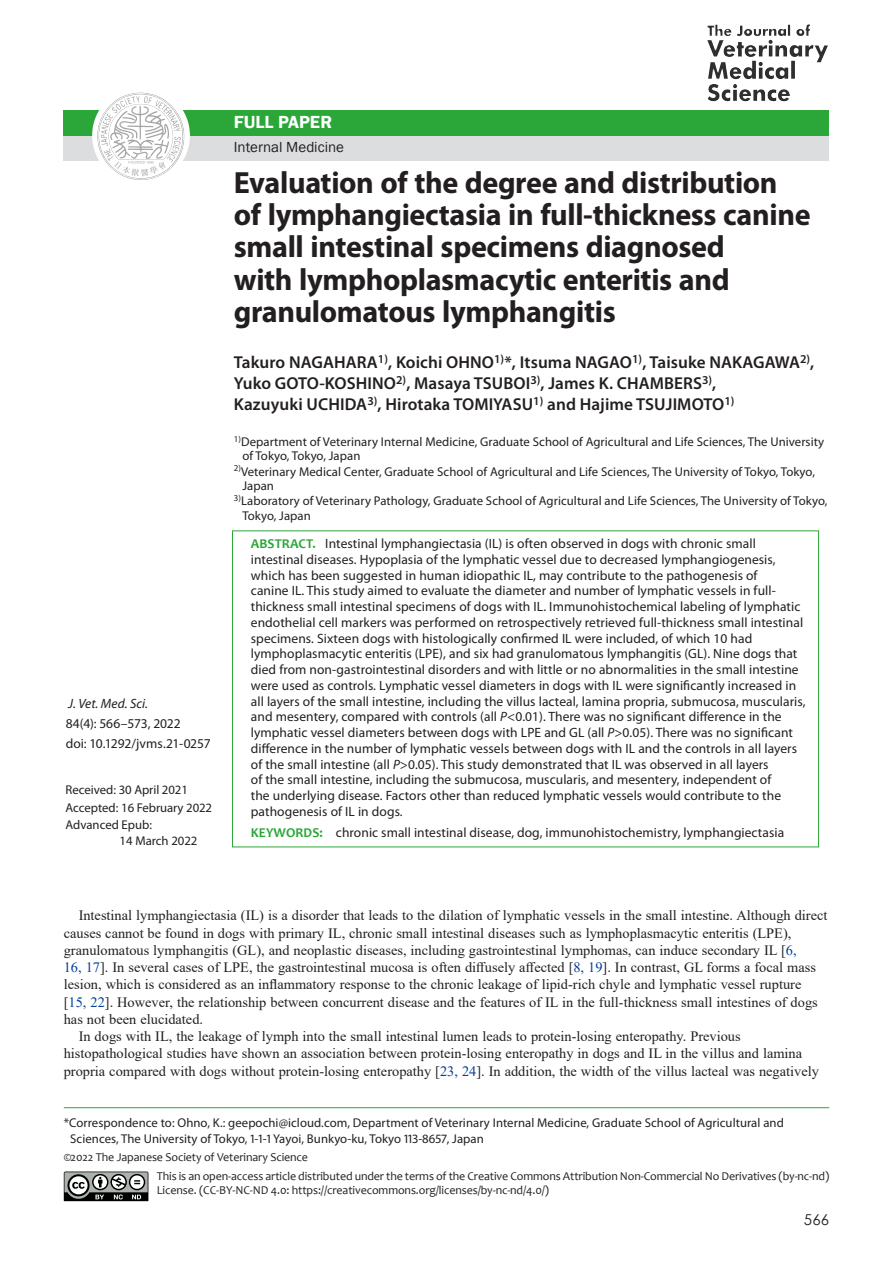
<style>
.page{position:relative;width:893px;height:1263px;background:#fff}
.page>*{position:absolute;margin:0;border:0;box-sizing:border-box;transform-origin:0 0}
.Article_Title{font:700 30.75px/32.2px "Myriad Pro";letter-spacing:-.01em;color:#231f20}
.Article_Type{font:600 18px "Franklin Gothic";color:#fff}
.Authors{font:600 17.25px/21px "Myriad Pro";letter-spacing:.005em;color:#231f20}
.Article_SubType{font:15px "Franklin Gothic";color:#231f20}
.t1{font:15px "Century Gothic";color:#231f20}
.Paragraph{font:14.25px/17.2px "Times New Roman";color:#231f20}
.Abstract{font:13.5px/15.8px "Myriad Pro";letter-spacing:.005em;color:#231f20}
.Keywords{font:13.5px "Myriad Pro";letter-spacing:.005em;color:#231f20}
.Del_Front_Meta{font:13.5px "Myriad Pro";color:#231f20}
.Del_Front_Meta-2{font:italic 13.5px "Myriad Pro";color:#231f20}
.Affiliations{font:12.75px/14.2px "Myriad Pro";letter-spacing:.005em;color:#231f20}
.Correspondence{font:12.75px/15.8px "Myriad Pro";letter-spacing:.005em;color:#231f20}
.History{font:12.75px/15.8px "Myriad Pro";letter-spacing:-.005em;color:#231f20}
.Footnote{font:12px/13.5px "Candara";letter-spacing:-.01em;color:#231f20}
.Copyright{font:12px "Candara";letter-spacing:-.01em;color:#231f20}
.s1{font-family:"Candara";font-weight:700;color:#2aa738}
.s2{font-style:italic}
.s3{color:#003f98}
</style>
<div class="page">
<hr style="left:64px;top:1107px;width:765px;height:1px;background:#2aa738">
<div style="left:64px;top:136px;width:765px;height:25px;background:#dcdddf"></div>
<div style="left:64px;top:111px;width:765px;height:25px;background:#2aa738"></div>
<div style="left:92px;top:87px;width:98px;height:97px;background:#fff;border-radius:50%"></div>
<svg style="left:94px;top:92px;width:93px;height:88px"></svg>
<img style="left:707px;top:24px;width:106px;height:33px">
<svg style="left:64px;top:1171px;width:84px;height:30px"></svg>
<p class="Del_Front_Meta-2" style="left:68px;top:695px;width:81px">J. Vet. Med. Sci.</p>
<p class="Del_Front_Meta" style="left:66px;top:715px;width:117px">84(4): 566–573, 2022</p>
<p class="Del_Front_Meta" style="left:66px;top:735px;width:147px">doi: 10.1292/jvms.21-0257</p>
<p class="History" style="left:66px;top:781px;width:124px">Received: 30 April 2021</p>
<p class="History" style="left:66px;top:799px;width:148px">Accepted: 16 February 2022</p>
<p class="History" style="left:120px;top:817px;width:79px;text-indent:-54px">Advanced Epub:<br>14 March 2022</p>
<p class="Article_Type" style="left:234px;top:111px;width:100px">FULL PAPER</p>
<p class="Article_SubType" style="left:234px;top:138px;width:112px">Internal Medicine</p>
<p class="Article_Title" style="left:234px;top:165px;width:578px">Evaluation of the degree and distribution of lymphangiectasia in full-thickness canine small intestinal specimens diagnosed<br>with lymphoplasmacytic enteritis and granulomatous lymphangitis</p>
<p class="Authors" style="left:234px;top:352px;width:582px">Takuro NAGAHARA<sup>1)</sup>, Koichi OHNO<sup>1)</sup>*, Itsuma NAGAO<sup>1)</sup>, Taisuke NAKAGAWA<sup>2)</sup>,<br>Yuko GOTO-KOSHINO<sup>2)</sup>, Masaya TSUBOI<sup>3)</sup>, James K. CHAMBERS<sup>3)</sup>,<br>Kazuyuki UCHIDA<sup>3)</sup>, Hirotaka TOMIYASU<sup>1)</sup> and Hajime TSUJIMOTO<sup>1)</sup></p>
<p class="Affiliations" style="left:242px;top:434px;width:583px;text-indent:-9px"><sup>1)</sup>Department of Veterinary Internal Medicine, Graduate School of Agricultural and Life Sciences, The University of Tokyo, Tokyo, Japan</p>
<p class="Affiliations" style="left:242px;top:464px;width:574px;text-indent:-9px"><sup>2)</sup>Veterinary Medical Center, Graduate School of Agricultural and Life Sciences, The University of Tokyo, Tokyo,<br>Japan</p>
<p class="Affiliations" style="left:242px;top:494px;width:586px;text-indent:-9px"><sup>3)</sup>Laboratory of Veterinary Pathology, Graduate School of Agricultural and Life Sciences, The University of Tokyo,<br>Tokyo, Japan</p>
<p class="Abstract" style="left:251px;top:535px;width:556px"><span class="s1">ABSTRACT.</span> Intestinal lymphangiectasia (IL) is often observed in dogs with chronic small intestinal diseases. Hypoplasia of the lymphatic vessel due to decreased lymphangiogenesis, which has been suggested in human idiopathic IL, may contribute to the pathogenesis of<br>canine IL. This study aimed to evaluate the diameter and number of lymphatic vessels in full&shy;thickness small intestinal specimens of dogs with IL. Immunohistochemical labeling of lymphatic endothelial cell markers was performed on retrospectively retrieved full-thickness small intestinal specimens. Sixteen dogs with histologically confirmed IL were included, of which 10 had lymphoplasmacytic enteritis (LPE), and six had granulomatous lymphangitis (GL). Nine dogs that died from non-gastrointestinal disorders and with little or no abnormalities in the small intestine were used as controls. Lymphatic vessel diameters in dogs with IL were significantly increased in all layers of the small intestine, including the villus lacteal, lamina propria, submucosa, muscularis, and mesentery, compared with controls (all <span class="s2">P</span>&lt;0.01). There was no significant difference in the lymphatic vessel diameters between dogs with LPE and GL (all <span class="s2">P</span>&gt;0.05). There was no significant difference in the number of lymphatic vessels between dogs with IL and the controls in all layers of the small intestine (all <span class="s2">P</span>&gt;0.05). This study demonstrated that IL was observed in all layers<br>of the small intestine, including the submucosa, muscularis, and mesentery, independent of<br>the underlying disease. Factors other than reduced lymphatic vessels would contribute to the pathogenesis of IL in dogs.</p>
<p class="Keywords" style="left:251px;top:824px;width:535px"><span class="s1">KEYWORDS:</span> chronic small intestinal disease, dog, immunohistochemistry, lymphangiectasia</p>
<p class="Paragraph" style="left:64px;top:906px;width:765px;text-indent:15px">Intestinal lymphangiectasia (IL) is a disorder that leads to the dilation of lymphatic vessels in the small intestine. Although direct causes cannot be found in dogs with primary IL, chronic small intestinal diseases such as lymphoplasmacytic enteritis (LPE), granulomatous lymphangitis (GL), and neoplastic diseases, including gastrointestinal lymphomas, can induce secondary IL [<span class="s3">6,<br>16, 17</span>]. In several cases of LPE, the gastrointestinal mucosa is often diffusely affected [<span class="s3">8, 19</span>]. In contrast, GL forms a focal mass lesion, which is considered as an inflammatory response to the chronic leakage of lipid-rich chyle and lymphatic vessel rupture [<span class="s3">15, 22</span>]. However, the relationship between concurrent disease and the features of IL in the full-thickness small intestines of dogs has not been elucidated.</p>
<p class="Paragraph" style="left:64px;top:1027px;width:757px;text-indent:15px">In dogs with IL, the leakage of lymph into the small intestinal lumen leads to protein-losing enteropathy. Previous histopathological studies have shown an association between protein-losing enteropathy in dogs and IL in the villus and lamina propria compared with dogs without protein-losing enteropathy [<span class="s3">23, 24</span>]. In addition, the width of the villus lacteal was negatively</p>
<p class="Correspondence" style="left:70px;top:1114px;width:715px;text-indent:-6px">*Correspondence to: Ohno, K.: geepochi@icloud.com, Department of Veterinary Internal Medicine, Graduate School of Agricultural and<br>Sciences, The University of Tokyo, 1-1-1 Yayoi, Bunkyo-ku, Tokyo 113-8657, Japan</p>
<p class="Copyright" style="left:64px;top:1149px;width:246px">©2022 The Japanese Society of Veterinary Science</p>
<p class="Footnote" style="left:157px;top:1169px;width:674px">This is an open-access article distributed under the terms of the Creative Commons Attribution Non-Commercial No Derivatives (by-nc-nd)<br>License. (CC-BY-NC-ND 4.0: https://creativecommons.org/licenses/by-nc-nd/4.0/)</p>
<p class="t1" style="left:804px;top:1209px;width:27px">566</p>
</div>
